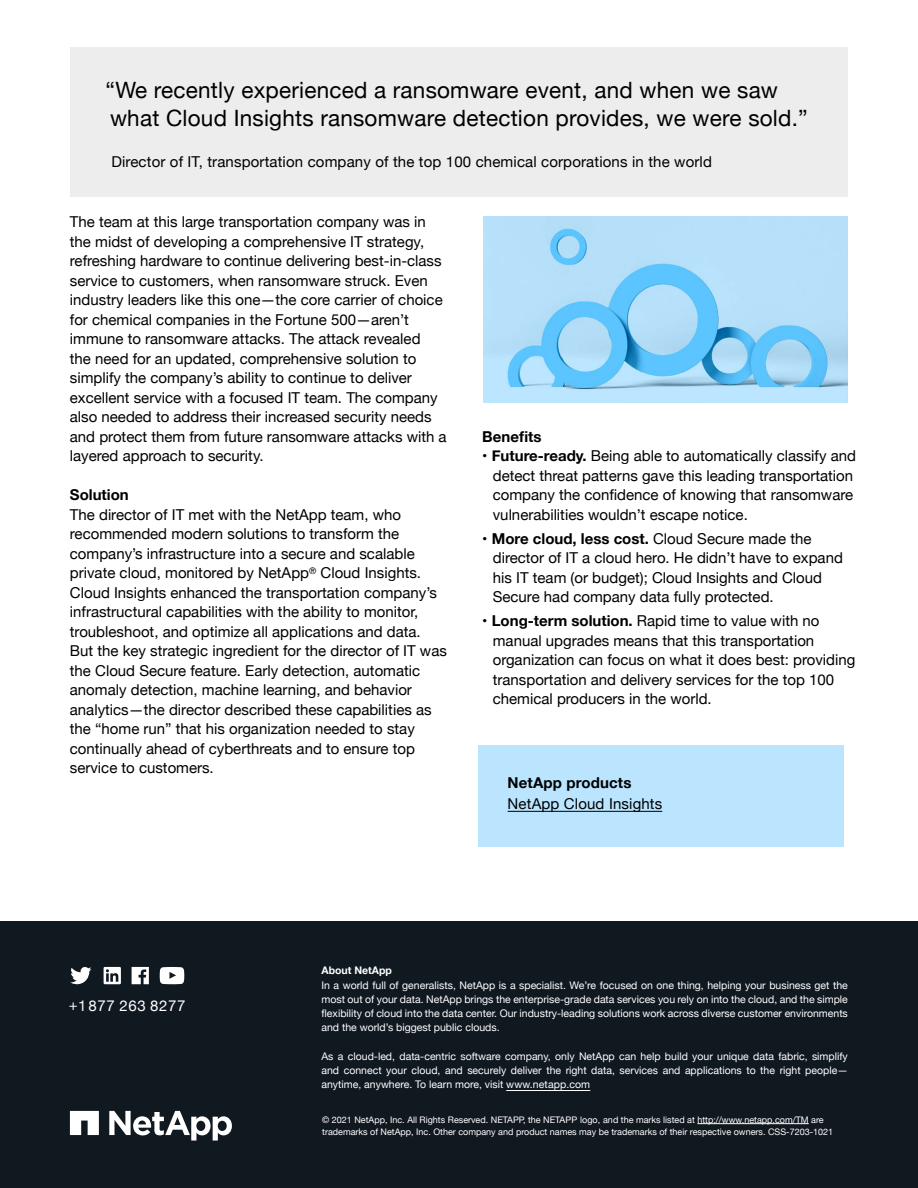
<style>
.page{position:relative;width:918px;height:1188px;background:#fff}
.page>*{position:absolute;margin:0;border:0;box-sizing:border-box;transform-origin:0 0}
.t1{font:22.5px/28.5px "Helvetica Neue";letter-spacing:.01em;color:#000}
.t2{font:15px/19.5px "Helvetica Neue";color:#000}
.t3{font:700 15px "Helvetica Neue";color:#000}
.t4{font:15px "Helvetica Neue";letter-spacing:.04em;color:#fff}
.t5{font:10.5px/14.2px "Helvetica Neue";color:#fff;text-align:justify}
.t6{font:700 10.5px "Helvetica Neue";color:#fff}
.t7{font:9px/12px "Helvetica Neue";color:#fff}
.s1{font-weight:700}
</style>
<div class="page">
<div style="left:0;top:922px;width:918px;height:266px;background:#101820"></div>
<hr style="left:506px;top:1090px;width:84px;height:1px;background:#fff">
<svg style="left:70px;top:967px;width:21px;height:18px"></svg>
<svg style="left:104px;top:967px;width:17px;height:17px"></svg>
<svg style="left:132px;top:967px;width:17px;height:17px"></svg>
<svg style="left:160px;top:967px;width:24px;height:17px"></svg>
<svg style="left:109px;top:1111px;width:123px;height:30px"></svg>
<svg style="left:70px;top:1111px;width:29px;height:24px"></svg>
<hr style="left:697px;top:1123px;width:112px;height:1px;background:#fff">
<div style="left:70px;top:47px;width:778px;height:150px;background:#ededed"></div>
<img style="left:483px;top:216px;width:365px;height:186px">
<div style="left:479px;top:745px;width:365px;height:102px;background:#bbe5ff"></div>
<hr style="left:508px;top:811px;width:154px;height:1px;background:#000">
<h1 class="t1" style="left:106px;top:77px;width:704px">“We recently experienced a ransomware event, and when we saw what Cloud Insights ransomware detection provides, we were sold.”</h1>
<p class="t2" style="left:111px;top:152px;width:602px">Director of IT, transportation company of the top 100 chemical corporations in the world</p>
<p class="t2" style="left:70px;top:213px;width:378px">The team at this large transportation company was in the midst of developing a comprehensive IT strategy, refreshing hardware to continue delivering best-in-class service to customers, when ransomware struck. Even industry leaders like this one—the core carrier of choice for chemical companies in the Fortune 500—aren’t immune to ransomware attacks. The attack revealed<br>the need for an updated, comprehensive solution to simplify the company’s ability to continue to deliver excellent service with a focused IT team. The company also needed to address their increased security needs and protect them from future ransomware attacks with a layered approach to security.</p>
<p class="t3" style="left:70px;top:483px;width:60px">Solution</p>
<p class="t2" style="left:70px;top:505px;width:378px">The director of IT met with the NetApp team, who recommended modern solutions to transform the company’s infrastructure into a secure and scalable private cloud, monitored by NetApp<sup>®</sup> Cloud Insights.<br>Cloud Insights enhanced the transportation company’s infrastructural capabilities with the ability to monitor, troubleshoot, and optimize all applications and data.<br>But the key strategic ingredient for the director of IT was the Cloud Secure feature. Early detection, automatic anomaly detection, machine learning, and behavior analytics—the director described these capabilities as the “home run” that his organization needed to stay continually ahead of cyberthreats and to ensure top service to customers.</p>
<p class="t3" style="left:482px;top:425px;width:61px">Benefits</p>
<p class="t2" style="left:493px;top:447px;width:365px;text-indent:-10px"><span class="s1">• Future-ready.</span> Being able to automatically classify and detect threat patterns gave this leading transportation company the confidence of knowing that ransomware vulnerabilities wouldn’t escape notice.</p>
<p class="t2" style="left:493px;top:529px;width:352px;text-indent:-10px"><span class="s1">• More cloud, less cost.</span> Cloud Secure made the director of IT a cloud hero. He didn’t have to expand his IT team (or budget); Cloud Insights and Cloud Secure had company data fully protected.</p>
<p class="t2" style="left:493px;top:612px;width:364px;text-indent:-10px"><span class="s1">• Long-term solution.</span> Rapid time to value with no manual upgrades means that this transportation organization can focus on what it does best: providing transportation and delivery services for the top 100 chemical producers in the world.</p>
<p class="t3" style="left:508px;top:771px;width:125px">NetApp products</p>
<p class="t2" style="left:508px;top:795px;width:156px">NetApp Cloud Insights</p>
<p class="t4" style="left:69px;top:995px;width:118px">+1 877 263 8277</p>
<p class="t6" style="left:322px;top:962px;width:72px">About NetApp</p>
<p class="t5" style="left:322px;top:978px;width:528px">In a world full of generalists, NetApp is a specialist. We’re focused on one thing, helping your business get the most out of your data. NetApp brings the enterprise-grade data services you rely on into the cloud, and the simple flexibility of cloud into the data center. Our industry-leading solutions work across diverse customer environments and the world’s biggest public clouds.</p>
<p class="t5" style="left:322px;top:1049px;width:528px">As a cloud-led, data-centric software company, only NetApp can help build your unique data fabric, simplify and connect your cloud, and securely deliver the right data, services and applications to the right people— anytime, anywhere. To learn more, visit www.netapp.com</p>
<p class="t7" style="left:322px;top:1114px;width:512px">© 2021 NetApp, Inc. All Rights Reserved. NETAPP, the NETAPP logo, and the marks listed at http://www.netapp.com/TM are trademarks of NetApp, Inc. Other company and product names may be trademarks of their respective owners. CSS-7203-1021</p>
</div>
